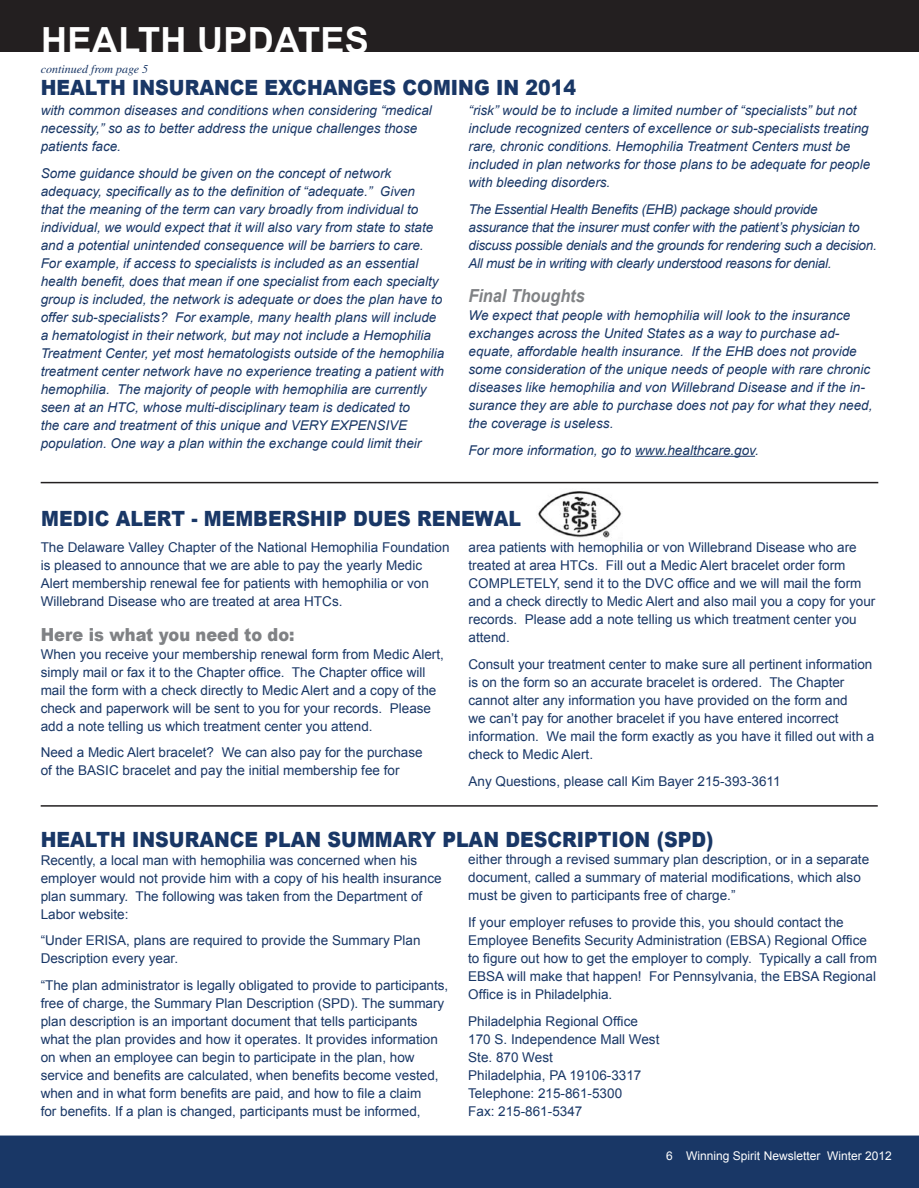
<style>
.page{position:relative;width:919px;height:1188px;background:#fff}
.page>*{position:absolute;margin:0;border:0;box-sizing:border-box;transform-origin:0 0}
.t1{font:700 36px "Arial";letter-spacing:.01em;color:#fff}
.t2{font:900 21px "Arial";color:#193766;scale:.9 1}
.t3{font:900 18px "Arial";color:#808285;scale:.9 1}
.t4{font:italic 700 18px "Arial";color:#808285;scale:.9 1}
.t5{font:13.5px/18px "Arial";color:#193766}
.t6{font:italic 13.5px/18px "Arial";color:#193766}
.t7{font:italic 13.5px/18px "Arial";letter-spacing:-.02em;color:#193766}
.t8{font:12px "Arial";color:#fff}
.t9{font:italic 12px "Times";color:#193766}
</style>
<div class="page">
<img style="left:538px;top:491px;width:84px;height:47px">
<div style="left:0;top:0;width:918px;height:51px;background:#231f20"></div>
<div style="left:0;top:1135px;width:918px;height:52px;background:#193766"></div>
<hr style="left:635px;top:456px;width:120px;height:1px;background:#193766">
<hr style="left:41px;top:482px;width:837px;height:1px;background:#231f20">
<hr style="left:41px;top:805px;width:836px;height:1px;background:#231f20">
<h1 class="t1" style="left:41px;top:17px;width:329px">HEALTH uPDATES</h1>
<p class="t9" style="left:41px;top:62px;width:109px">continued from page 5</p>
<h2 class="t2" style="left:41px;top:72px;width:596px">HEALTH INSURANCE EXCHANGES COMING IN 2014</h2>
<p class="t6" style="left:41px;top:102px;width:392px">with common diseases and conditions when considering “medical necessity,” so as to better address the unique challenges those patients face.</p>
<p class="t6" style="left:41px;top:164px;width:405px">Some guidance should be given on the concept of network adequacy, specifically as to the definition of “adequate.” Given<br>that the meaning of the term can vary broadly from individual to individual, we would expect that it will also vary from state to state and a potential unintended consequence will be barriers to care.<br>For example, if access to specialists is included as an essential health benefit, does that mean if one specialist from each specialty group is included, the network is adequate or does the plan have to offer sub-specialists? For example, many health plans will include a hematologist in their network, but may not include a Hemophilia Treatment Center, yet most hematologists outside of the hemophilia treatment center network have no experience treating a patient with hemophilia. The majority of people with hemophilia are currently seen at an HTC, whose multi-disciplinary team is dedicated to<br>the care and treatment of this unique and VERY EXPENSIVE population. One way a plan within the exchange could limit their</p>
<p class="t6" style="left:468px;top:102px;width:403px">“risk” would be to include a limited number of “specialists” but not include recognized centers of excellence or sub-specialists treating rare, chronic conditions. Hemophilia Treatment Centers must be included in plan networks for those plans to be adequate for people with bleeding disorders.</p>
<p class="t7" style="left:468px;top:200px;width:410px">The Essential Health Benefits (EHB) package should provide assurance that the insurer must confer with the patient’s physician to discuss possible denials and the grounds for rendering such a decision.<br>All must be in writing with clearly understood reasons for denial.</p>
<h3 class="t4" style="left:468px;top:284px;width:131px">Final Thoughts</h3>
<p class="t6" style="left:468px;top:306px;width:405px">We expect that people with hemophilia will look to the insurance exchanges across the United States as a way to purchase ad&shy;equate, affordable health insurance. If the EHB does not provide some consideration of the unique needs of people with rare chronic diseases like hemophilia and von Willebrand Disease and if the in&shy;surance they are able to purchase does not pay for what they need, the coverage is useless.</p>
<p class="t6" style="left:468px;top:441px;width:292px">For more information, go to www.healthcare.gov.</p>
<h2 class="t2" style="left:41px;top:503px;width:534px">MEDIC ALERT - MEMBERSHIP DUES RENEWAL</h2>
<p class="t5" style="left:41px;top:538px;width:410px">The Delaware Valley Chapter of the National Hemophilia Foundation is pleased to announce that we are able to pay the yearly Medic Alert membership renewal fee for patients with hemophilia or von Willebrand Disease who are treated at area HTCs.</p>
<h3 class="t3" style="left:41px;top:621px;width:283px">HERE IS WHAT YOU NEED TO DO:</h3>
<p class="t5" style="left:41px;top:645px;width:404px">When you receive your membership renewal form from Medic Alert, simply mail or fax it to the Chapter office. The Chapter office will mail the form with a check directly to Medic Alert and a copy of the check and paperwork will be sent to you for your records. Please add a note telling us which treatment center you attend.</p>
<p class="t5" style="left:41px;top:743px;width:383px">Need a Medic Alert bracelet? We can also pay for the purchase of the BASIC bracelet and pay the initial membership fee for</p>
<p class="t5" style="left:468px;top:538px;width:408px">area patients with hemophilia or von Willebrand Disease who are treated at area HTCs. Fill out a Medic Alert bracelet order form COMPLETELY, send it to the DVC office and we will mail the form and a check directly to Medic Alert and also mail you a copy for your records. Please add a note telling us which treatment center you attend.</p>
<p class="t5" style="left:468px;top:655px;width:407px">Consult your treatment center to make sure all pertinent information is on the form so an accurate bracelet is ordered. The Chapter cannot alter any information you have provided on the form and<br>we can’t pay for another bracelet if you have entered incorrect information. We mail the form exactly as you have it filled out with a check to Medic Alert.</p>
<p class="t5" style="left:468px;top:772px;width:313px">Any Questions, please call Kim Bayer 215-393-3611</p>
<h2 class="t2" style="left:41px;top:824px;width:748px">HEALTH INSURANCE PLAN SUMMARY PLAN DESCRIPTION (SPD)</h2>
<p class="t5" style="left:41px;top:850px;width:402px">Recently, a local man with hemophilia was concerned when his employer would not provide him with a copy of his health insurance plan summary. The following was taken from the Department of Labor website:</p>
<p class="t5" style="left:41px;top:931px;width:381px">“Under ERISA, plans are required to provide the Summary Plan<br>Description every year.</p>
<p class="t5" style="left:41px;top:976px;width:409px">“The plan administrator is legally obligated to provide to participants, free of charge, the Summary Plan Description (SPD). The summary plan description is an important document that tells participants what the plan provides and how it operates. It provides information on when an employee can begin to participate in the plan, how service and benefits are calculated, when benefits become vested, when and in what form benefits are paid, and how to file a claim<br>for benefits. If a plan is changed, participants must be informed,</p>
<p class="t5" style="left:468px;top:850px;width:402px">either through a revised summary plan description, or in a separate document, called a summary of material modifications, which also must be given to participants free of charge.”</p>
<p class="t5" style="left:468px;top:913px;width:410px">If your employer refuses to provide this, you should contact the Employee Benefits Security Administration (EBSA) Regional Office to figure out how to get the employer to comply. Typically a call from EBSA will make that happen! For Pennsylvania, the EBSA Regional Office is in Philadelphia.</p>
<p class="t5" style="left:468px;top:1012px;width:193px">Philadelphia Regional Office<br>170 S. Independence Mall West<br>Ste. 870 West<br>Philadelphia, PA 19106-3317<br>Telephone: 215-861-5300<br>Fax: 215-861-5347</p>
<p class="t8" style="left:666px;top:1147px;width:227px">6 Winning Spirit Newsletter Winter 2012</p>
</div>
